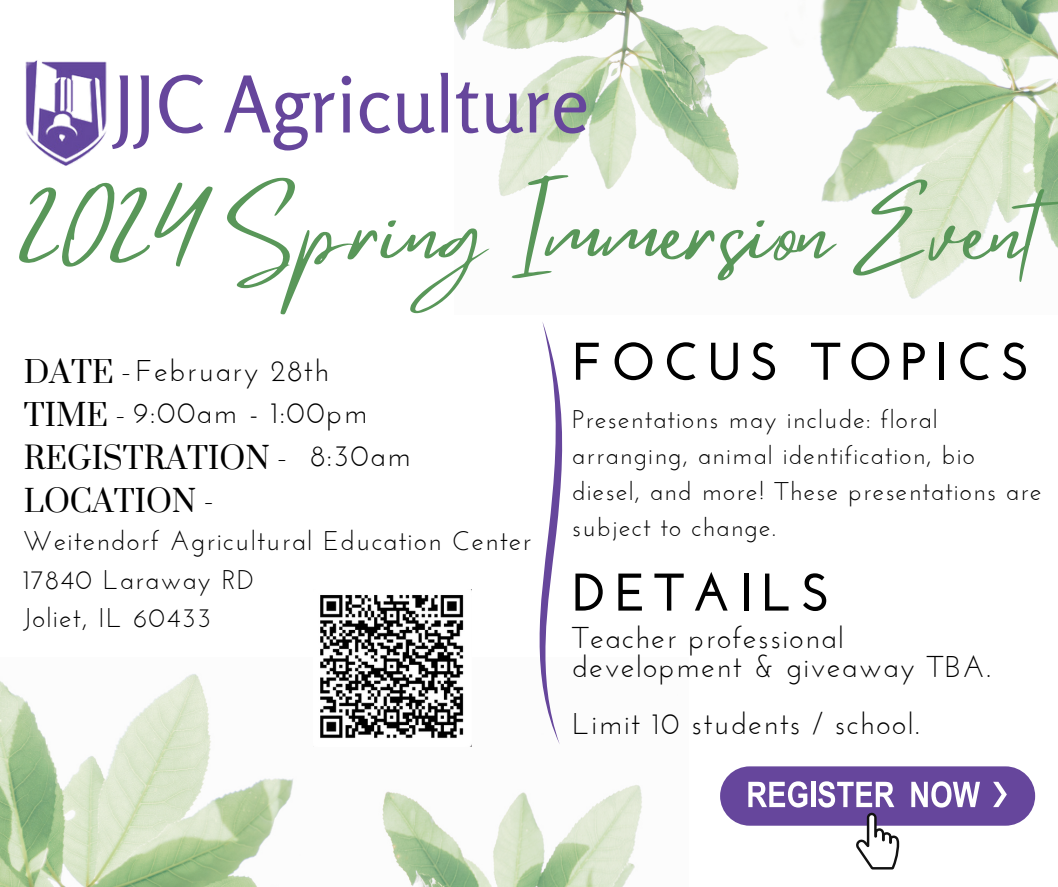
<style>
.page{position:relative;width:1058px;height:887px;background:#fff}
.page>*{position:absolute;margin:0;border:0;box-sizing:border-box;transform-origin:0 0}
.t1{font:88.35px "Mistrully";color:#599759}
.t2{font:78.3px "Rosario";color:#66469c}
.t3{font:700 52.8px "Josefin Sans";letter-spacing:.15em;color:#000}
.t4{font:30px/29.2px "Josefin Sans";letter-spacing:.05em;color:#000}
.t5{font:30px "Prata";color:#000}
.t6{font:27px/38.2px "Josefin Sans";letter-spacing:.05em;color:#000}
.t7{font:25.5px/36px "Josefin Sans";letter-spacing:.05em;color:#000}
.s1{font-family:"Prata"}
</style>
<div class="page">
<img style="left:0;top:674px;width:642px;height:212px">
<img style="left:454px;top:0;width:604px;height:299px">
<div style="left:720px;top:766px;width:315px;height:59px;background:#66469c;border-radius:30px"></div>
<svg style="left:748px;top:781px;width:59px;height:26px"></svg>
<hr style="left:811px;top:781px;width:4px;height:26px;background:#fff">
<svg style="left:818px;top:781px;width:81px;height:88px"></svg>
<svg style="left:911px;top:781px;width:69px;height:26px"></svg>
<svg style="left:993px;top:781px;width:13px;height:26px"></svg>
<img style="left:25px;top:60px;width:82px;height:106px">
<svg style="left:529px;top:322px;width:36px;height:422px"></svg>
<img style="left:313px;top:589px;width:159px;height:157px">
<p class="t2" style="left:114px;top:56px;width:477px">JJC Agriculture</p>
<p class="t1" style="left:18px;top:161px;width:1072px">2024 Spring Immersion Event</p>
<h2 class="t4" style="left:24px;top:358px;width:307px"><span class="s1">DATE -</span>February 28th</h2>
<h3 class="t5" style="left:24px;top:396px;width:103px">TIME -</h3>
<h4 class="t4" style="left:133px;top:400px;width:236px">9:00am - 1:00pm</h4>
<h5 class="t5" style="left:24px;top:439px;width:265px">REGISTRATION -</h5>
<h5 class="t4" style="left:310px;top:443px;width:102px">8:30am</h5>
<h4 class="t5" style="left:24px;top:482px;width:192px">LOCATION -</h4>
<h5 class="t6" style="left:23px;top:524px;width:510px">Weitendorf Agricultural Education Center<br>17840 Laraway RD<br>Joliet, IL 60433</h5>
<p class="t3" style="left:572px;top:340px;width:459px">FOCUS TOPICS</p>
<h4 class="t7" style="left:572px;top:403px;width:471px">Presentations may include: floral arranging, animal identification, bio diesel, and more! These presentations are subject to change.</h4>
<p class="t3" style="left:572px;top:571px;width:260px">DETAILS</p>
<h4 class="t4" style="left:572px;top:625px;width:420px">Teacher professional development &amp; giveaway TBA.</h4>
<h5 class="t4" style="left:572px;top:711px;width:349px">Limit 10 students / school.</h5>
</div>
